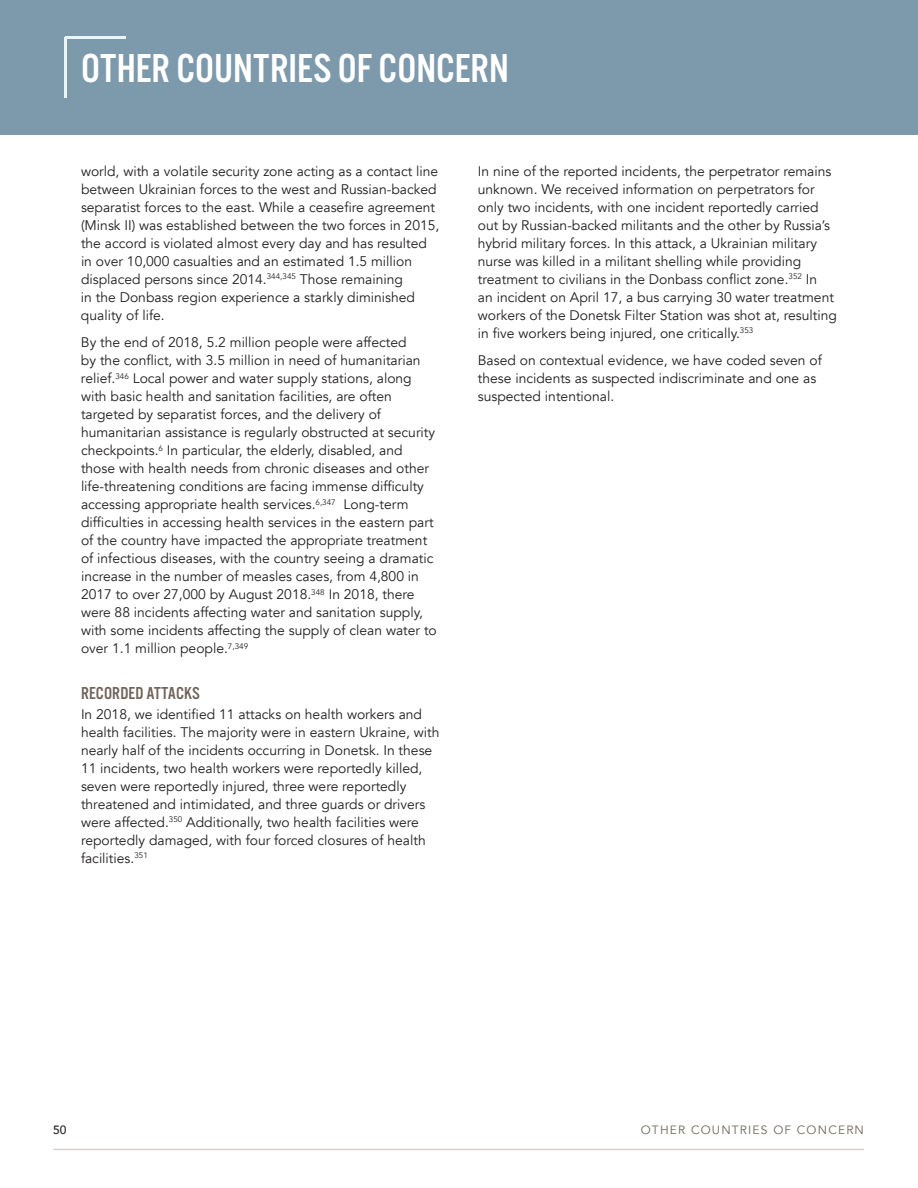
<style>
.page{position:relative;width:918px;height:1188px;background:#fff}
.page>*{position:absolute;margin:0;border:0;box-sizing:border-box;transform-origin:0 0}
.t1{font:42px "Alternate Got No 3 D";color:#fff}
.t2{font:18px "Alternate Got No 3 D";letter-spacing:.005em;color:#6f645b}
.t3{font:13.8px/18px "Avenir";color:#231f20}
.t4{font:12px "Avenir";letter-spacing:.1em;color:#6f645b}
.t5{font:500 12px "Avenir";color:#231f20}
</style>
<div class="page">
<div style="left:0;top:0;width:918px;height:135px;background:#7d99ac"></div>
<hr style="left:53px;top:1149px;width:811px;height:1px;background:#d7d2cf">
<hr style="left:65px;top:37px;width:2px;height:61px;background:#ecf5f7">
<hr style="left:65px;top:36px;width:61px;height:2px;background:#ecf5f7">
<h1 class="t1" style="left:81px;top:45px;width:429px">OTHER COUNTRIES OF CONCERN</h1>
<p class="t3" style="left:81px;top:162px;width:360px">world, with a volatile security zone acting as a contact line between Ukrainian forces to the west and Russian-backed separatist forces to the east. While a ceasefire agreement (Minsk II) was established between the two forces in 2015, the accord is violated almost every day and has resulted in over 10,000 casualties and an estimated 1.5 million displaced persons since 2014.<sup>344,345</sup> Those remaining<br>in the Donbass region experience a starkly diminished quality of life.</p>
<p class="t3" style="left:81px;top:334px;width:357px">By the end of 2018, 5.2 million people were affected<br>by the conflict, with 3.5 million in need of humanitarian relief.<sup>346</sup> Local power and water supply stations, along with basic health and sanitation facilities, are often targeted by separatist forces, and the delivery of humanitarian assistance is regularly obstructed at security checkpoints.<sup>6</sup> In particular, the elderly, disabled, and those with health needs from chronic diseases and other life-threatening conditions are facing immense difficulty accessing appropriate health services.<sup>6,347</sup> Long-term difficulties in accessing health services in the eastern part of the country have impacted the appropriate treatment of infectious diseases, with the country seeing a dramatic increase in the number of measles cases, from 4,800 in 2017 to over 27,000 by August 2018.<sup>348</sup> In 2018, there were 88 incidents affecting water and sanitation supply, with some incidents affecting the supply of clean water to over 1.1 million people.<sup>7,349</sup></p>
<h2 class="t2" style="left:81px;top:684px;width:120px">RECORDED ATTACKS</h2>
<p class="t3" style="left:81px;top:705px;width:360px">In 2018, we identified 11 attacks on health workers and health facilities. The majority were in eastern Ukraine, with nearly half of the incidents occurring in Donetsk. In these 11 incidents, two health workers were reportedly killed, seven were reportedly injured, three were reportedly threatened and intimidated, and three guards or drivers were affected.<sup>350</sup> Additionally, two health facilities were reportedly damaged, with four forced closures of health facilities.<sup>351</sup></p>
<p class="t3" style="left:478px;top:162px;width:361px">In nine of the reported incidents, the perpetrator remains unknown. We received information on perpetrators for only two incidents, with one incident reportedly carried out by Russian-backed militants and the other by Russia’s hybrid military forces. In this attack, a Ukrainian military nurse was killed in a militant shelling while providing treatment to civilians in the Donbass conflict zone.<sup>352</sup> In<br>an incident on April 17, a bus carrying 30 water treatment workers of the Donetsk Filter Station was shot at, resulting in five workers being injured, one critically.<sup>353</sup></p>
<p class="t3" style="left:478px;top:352px;width:345px">Based on contextual evidence, we have coded seven of these incidents as suspected indiscriminate and one as suspected intentional.</p>
<p class="t5" style="left:53px;top:1119px;width:15px">50</p>
<p class="t4" style="left:641px;top:1123px;width:225px">OTHER COUNTRIES OF CONCERN</p>
</div>
